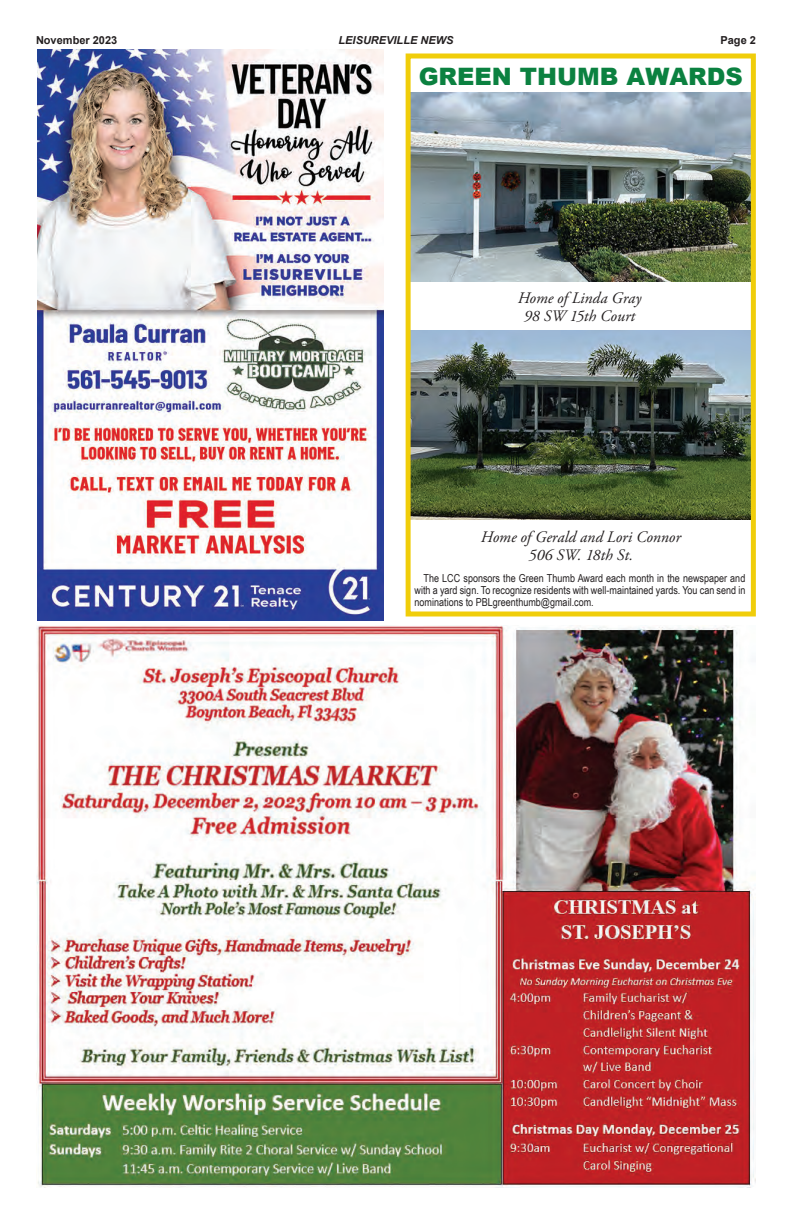
<style>
.page{position:relative;width:792px;height:1224px;background:#fff}
.page>*{position:absolute;margin:0;border:0;box-sizing:border-box;transform-origin:0 0}
.t1{font:900 24px "Arial";color:#0b8140}
.t2{font:italic 16px/18px "Adobe Garamond Pro";color:#231f20;text-align:center}
.t3{font:11px/12px "Arial Narrow";color:#231f20;text-align:justify}
.t4{font:700 11px "Arial";color:#231f20}
.t5{font:italic 700 11px "Arial";color:#231f20}
</style>
<div class="page">
<img style="left:37px;top:50px;width:346px;height:571px">
<img style="left:412px;top:93px;width:338px;height:189px">
<img style="left:412px;top:331px;width:338px;height:189px">
<div style="left:406px;top:54px;width:350px;height:562px;border:5px solid #f0cd0a"></div>
<img style="left:36px;top:626px;width:720px;height:562px">
<p class="t4" style="left:36px;top:33px;width:83px">November 2023</p>
<p class="t5" style="left:339px;top:33px;width:116px">LEISUREVILLE NEWS</p>
<p class="t4" style="left:721px;top:33px;width:37px">Page 2</p>
<h1 class="t1" style="left:419px;top:59px;width:326px">GREEN THUMB AWARDS</h1>
<h2 class="t2" style="left:518px;top:290px;width:125px">Home of Linda Gray<br>98 SW 15th Court</h2>
<h2 class="t2" style="left:481px;top:528px;width:201px">Home of Gerald and Lori Connor<br>506 SW. 18th St.</h2>
<p class="t3" style="left:415px;top:572px;width:332px;text-indent:9px">The LCC sponsors the Green Thumb Award each month in the newspaper and with a yard sign. To recognize residents with well-maintained yards. You can send in nominations to PBLgreenthumb@gmail.com.</p>
</div>
